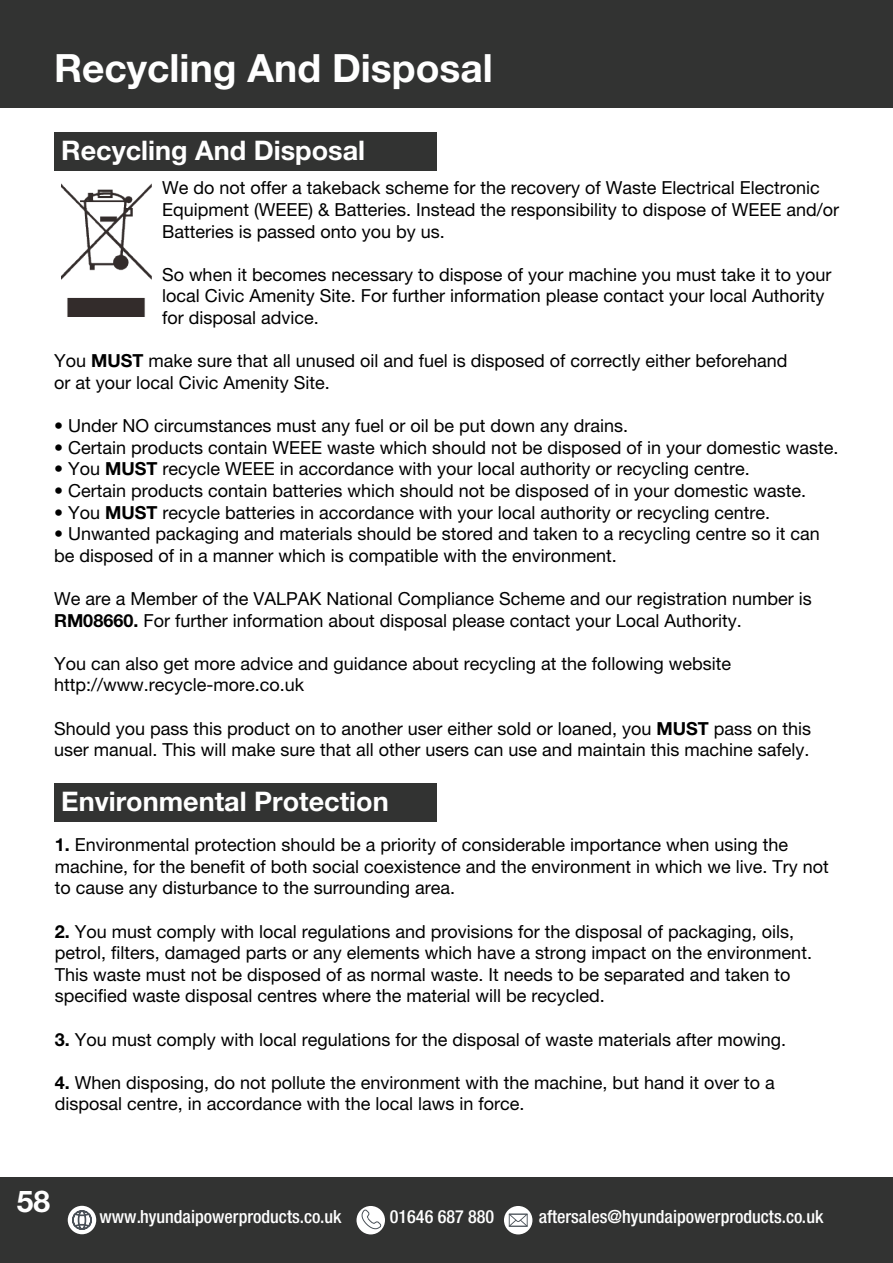
<style>
.page{position:relative;width:893px;height:1263px;background:#fff}
.page>*{position:absolute;margin:0;border:0;box-sizing:border-box;transform-origin:0 0}
.t1{font:700 39px "Helvetica Neue LT Pro";color:#fff}
.t2{font:700 30px "Helvetica Neue LT Pro";color:#fff}
.t3{font:700 27px "Helvetica Neue LT Pro";color:#fff}
.t4{font:500 condensed 18.15px "Helvetica Neue LT Pro";color:#fff}
.t5{font:18px/21.6px "Helvetica Neue LT Pro";color:#000}
.s1{font-weight:700}
</style>
<div class="page">
<div style="left:0;top:1178px;width:893px;height:85px;background:#323332"></div>
<div style="left:68px;top:1206px;width:28px;height:28px;background:#fff;border-radius:50%"></div>
<div style="left:504px;top:1206px;width:28px;height:28px;background:#fff;border-radius:50%"></div>
<svg style="left:509px;top:1214px;width:19px;height:13px"></svg>
<div style="left:356px;top:1206px;width:29px;height:28px;background:#fff;border-radius:50%"></div>
<svg style="left:72px;top:1210px;width:20px;height:20px"></svg>
<svg style="left:360px;top:1208px;width:21px;height:21px"></svg>
<div style="left:0;top:0;width:893px;height:107px;background:#323332"></div>
<img style="left:61px;top:184px;width:90px;height:132px">
<div style="left:54px;top:132px;width:383px;height:39px;background:#323332"></div>
<div style="left:54px;top:783px;width:383px;height:39px;background:#323332"></div>
<h1 class="t1" style="left:54px;top:44px;width:440px">Recycling And Disposal</h1>
<h3 class="t3" style="left:61px;top:133px;width:305px">Recycling And Disposal</h3>
<p class="t5" style="left:162px;top:177px;width:679px">We do not offer a takeback scheme for the recovery of Waste Electrical Electronic<br>Equipment (WEEE) &amp; Batteries. Instead the responsibility to dispose of WEEE and/or<br>Batteries is passed onto you by us.</p>
<p class="t5" style="left:162px;top:263px;width:671px">So when it becomes necessary to dispose of your machine you must take it to your local Civic Amenity Site. For further information please contact your local Authority for disposal advice.</p>
<p class="t5" style="left:54px;top:350px;width:735px">You <span class="s1">MUST</span> make sure that all unused oil and fuel is disposed of correctly either beforehand or at your local Civic Amenity Site.</p>
<p class="t5" style="left:54px;top:415px;width:576px">• Under NO circumstances must any fuel or oil be put down any drains.</p>
<p class="t5" style="left:54px;top:436px;width:786px">• Certain products contain WEEE waste which should not be disposed of in your domestic waste.</p>
<p class="t5" style="left:54px;top:458px;width:697px">• You <span class="s1">MUST</span> recycle WEEE in accordance with your local authority or recycling centre.</p>
<p class="t5" style="left:54px;top:479px;width:754px">• Certain products contain batteries which should not be disposed of in your domestic waste.</p>
<p class="t5" style="left:54px;top:501px;width:718px">• You <span class="s1">MUST</span> recycle batteries in accordance with your local authority or recycling centre.</p>
<p class="t5" style="left:54px;top:523px;width:767px">• Unwanted packaging and materials should be stored and taken to a recycling centre so it can be disposed of in a manner which is compatible with the environment.</p>
<p class="t5" style="left:54px;top:587px;width:759px">We are a Member of the VALPAK National Compliance Scheme and our registration number is<br><span class="s1">RM08660.</span> For further information about disposal please contact your Local Authority.</p>
<p class="t5" style="left:54px;top:652px;width:679px">You can also get more advice and guidance about recycling at the following website http://www.recycle-more.co.uk</p>
<p class="t5" style="left:54px;top:717px;width:759px">Should you pass this product on to another user either sold or loaned, you <span class="s1">MUST</span> pass on this user manual. This will make sure that all other users can use and maintain this machine safely.</p>
<h3 class="t3" style="left:61px;top:784px;width:329px">Environmental Protection</h3>
<p class="t5" style="left:55px;top:834px;width:776px"><span class="s1">1.</span> Environmental protection should be a priority of considerable importance when using the machine, for the benefit of both social coexistence and the environment in which we live. Try not to cause any disturbance to the surrounding area.</p>
<p class="t5" style="left:55px;top:920px;width:759px"><span class="s1">2.</span> You must comply with local regulations and provisions for the disposal of packaging, oils, petrol, filters, damaged parts or any elements which have a strong impact on the environment.<br>This waste must not be disposed of as normal waste. It needs to be separated and taken to specified waste disposal centres where the material will be recycled.</p>
<p class="t5" style="left:55px;top:1028px;width:733px"><span class="s1">3.</span> You must comply with local regulations for the disposal of waste materials after mowing.</p>
<p class="t5" style="left:55px;top:1071px;width:721px"><span class="s1">4.</span> When disposing, do not pollute the environment with the machine, but hand it over to a disposal centre, in accordance with the local laws in force.</p>
<h2 class="t2" style="left:17px;top:1182px;width:35px">58</h2>
<p class="t4" style="left:99px;top:1206px;width:244px">www.hyundaipowerproducts.co.uk</p>
<p class="t4" style="left:390px;top:1206px;width:106px">01646 687 880</p>
<p class="t4" style="left:539px;top:1206px;width:286px">aftersales@hyundaipowerproducts.co.uk</p>
</div>
